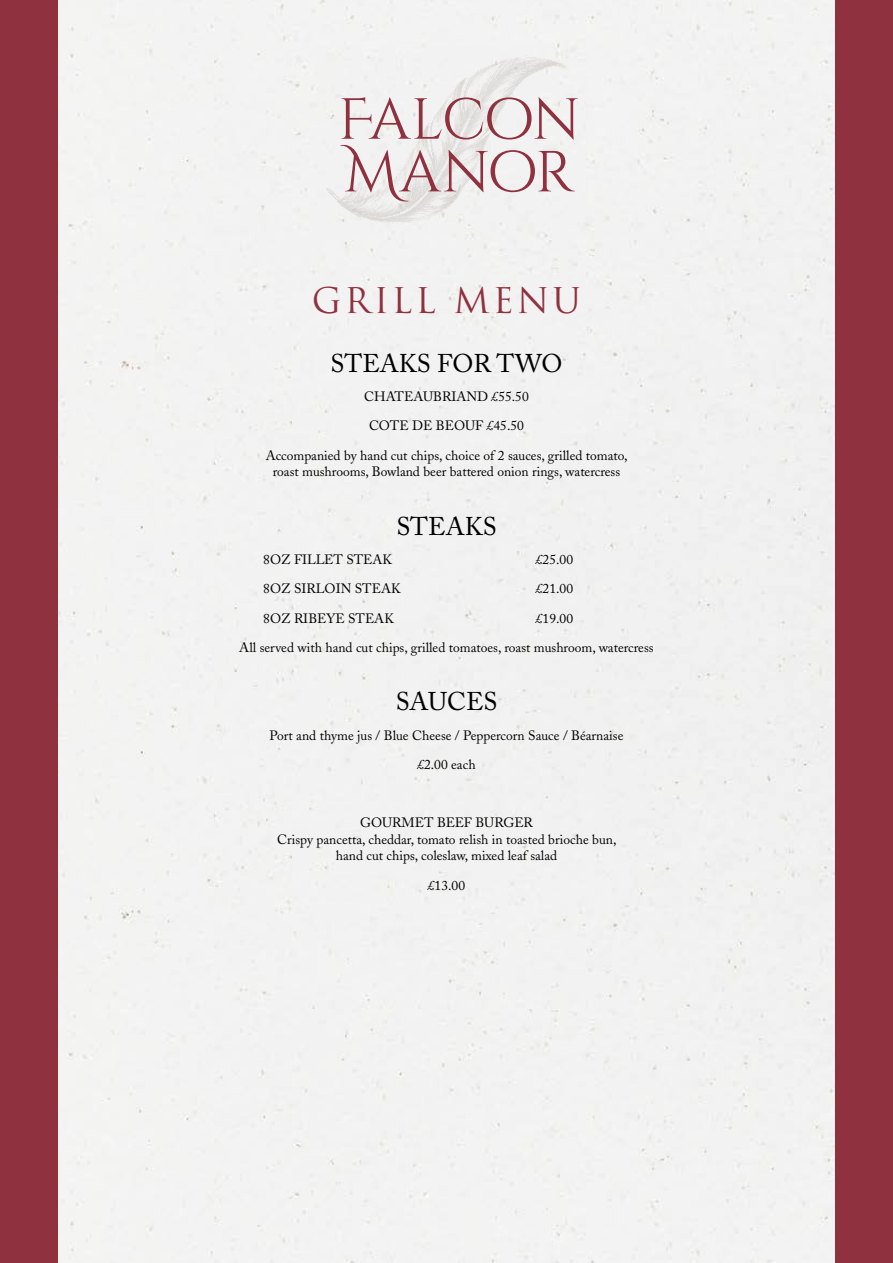
<style>
.page{position:relative;width:893px;height:1263px;background:#fff}
.page>*{position:absolute;margin:0;border:0;box-sizing:border-box;transform-origin:0 0}
.t1{font:34.5px "Trajan Pro";letter-spacing:.09em;color:#8f313f}
.t2{font:25.5px "Adobe Caslon";color:#000}
.t3{font:13.5px/29.2px "Adobe Caslon";color:#000;text-align:center}
</style>
<div class="page">
<div style="left:0;top:0;width:58px;height:1263px;background:#8f313f"></div>
<div style="left:835px;top:0;width:58px;height:1263px;background:#8f313f"></div>
<img style="left:315px;top:47px;width:272px;height:189px">
<svg style="left:340px;top:97px;width:238px;height:106px"></svg>
<h1 class="t1" style="left:312px;top:278px;width:271px">GRILL MENU</h1>
<h2 class="t2" style="left:330px;top:348px;width:233px">STEAKS FOR TWO</h2>
<p class="t3" style="left:266px;top:382px;width:363px">CHATEAUBRIAND £55.50<br>COTE DE BEOUF £45.50<br>Accompanied by hand cut chips, choice of 2 sauces, grilled tomato,</p>
<p class="t3" style="left:273px;top:457px;width:349px">roast mushrooms, Bowland beer battered onion rings, watercress</p>
<h2 class="t2" style="left:396px;top:511px;width:102px">STEAKS</h2>
<p class="t3" style="left:263px;top:545px;width:130px">8OZ FILLET STEAK</p>
<p class="t3" style="left:536px;top:545px;width:39px">£25.00</p>
<p class="t3" style="left:263px;top:574px;width:139px">8OZ SIRLOIN STEAK</p>
<p class="t3" style="left:536px;top:574px;width:39px">£21.00</p>
<p class="t3" style="left:263px;top:603px;width:132px">8OZ RIBEYE STEAK</p>
<p class="t3" style="left:239px;top:603px;width:416px;text-align:left;text-indent:297px">£19.00<br>All served with hand cut chips, grilled tomatoes, roast mushroom, watercress</p>
<h2 class="t2" style="left:396px;top:687px;width:103px">SAUCES</h2>
<p class="t3" style="left:270px;top:720px;width:355px">Port and thyme jus / Blue Cheese / Peppercorn Sauce / Béarnaise £2.00 each</p>
<p class="t3" style="left:277px;top:815px;width:341px;line-height:16.5px">GOURMET BEEF BURGER<br>Crispy pancetta, cheddar, tomato relish in toasted brioche bun, hand cut chips, coleslaw, mixed leaf salad</p>
<p class="t3" style="left:428px;top:870px;width:39px">£13.00</p>
</div>
